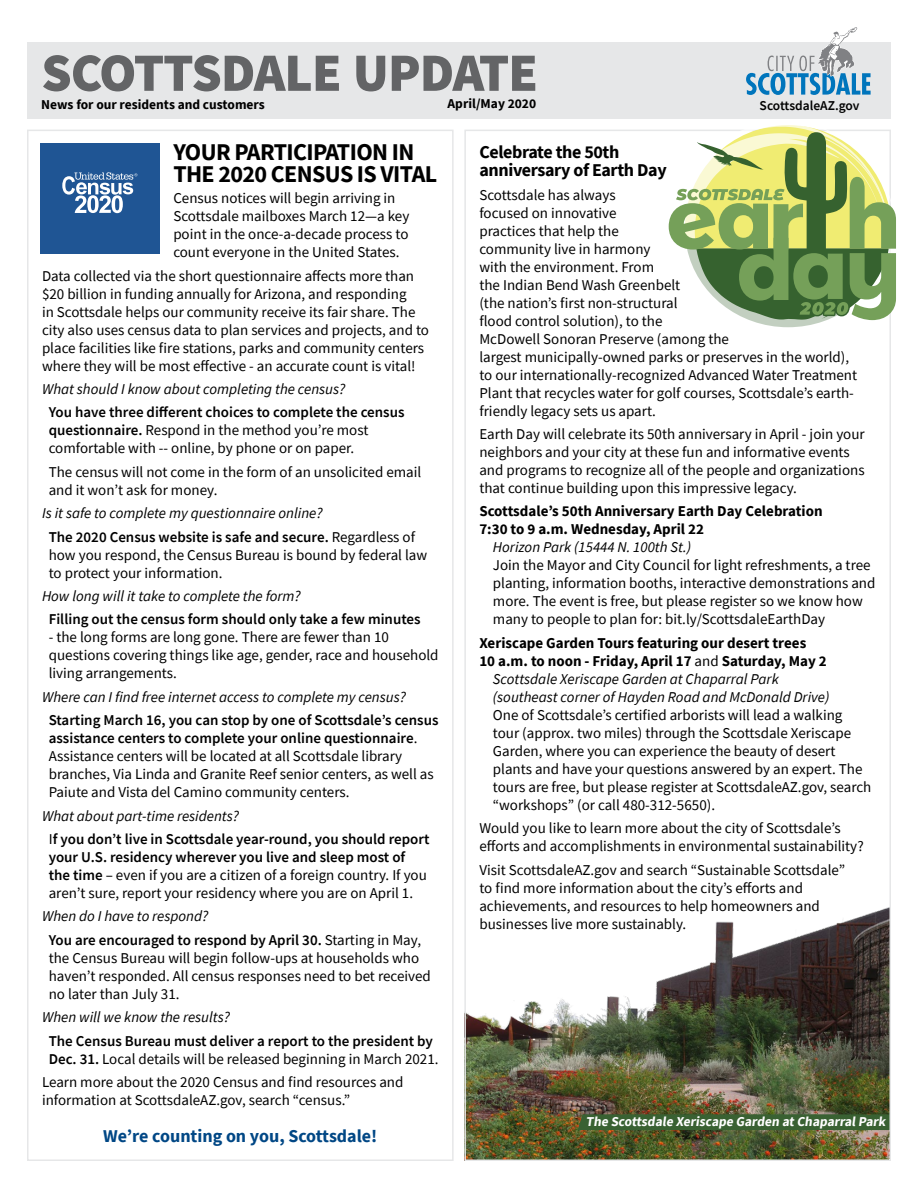
<style>
.page{position:relative;width:918px;height:1188px;background:#fff}
.page>*{position:absolute;margin:0;border:0;box-sizing:border-box;transform-origin:0 0}
.t1{font:900 54px "Source Sans Pro";letter-spacing:-.02em;color:#636466}
.t2{font:700 24px/22.5px "Source Sans Pro";letter-spacing:-.025em;color:#000}
.t3{font:700 18px/18px "Source Sans Pro";letter-spacing:-.02em;color:#000}
.t4{font:700 18px "Source Sans Pro";color:#004785}
.t5{font:15px/18px "Source Sans Pro";color:#000}
.t6{font:italic 15px/23.4px "Source Sans Pro";color:#000}
.t7{font:600 15px/23.4px "Source Sans Pro";color:#000}
.t8{font:700 15px/18px "Source Sans Pro";color:#000}
.t9{font:700 13.5px "Source Sans Pro";color:#000}
.t10{font:700 13.5px "Source Sans Pro";color:#fff}
.t11{font:600 13.5px "Source Sans Pro";letter-spacing:-.005em;color:#000}
.s1{font-weight:600}
.s2{font-weight:600;font-style:normal}
.s3{font-style:normal}
.s4{font-weight:400;font-style:italic}
.s5{font-weight:400}
</style>
<div class="page">
<div style="left:27px;top:42px;width:864px;height:77px;background:#e6e7e8"></div>
<svg style="left:746px;top:27px;width:125px;height:68px"></svg>
<img style="left:467px;top:907px;width:421px;height:251px">
<div style="left:578px;top:1114px;width:310px;height:16px;background:#396132"></div>
<div style="left:40px;top:143px;width:120px;height:111px;background:#1f5594"></div>
<svg style="left:62px;top:172px;width:75px;height:41px"></svg>
<svg style="left:669px;top:125px;width:227px;height:210px"></svg>
<h1 class="t1" style="left:41px;top:36px;width:498px">SCOTTSDALE UPDATE</h1>
<p class="t9" style="left:41px;top:95px;width:225px">News for our residents and customers</p>
<p class="t11" style="left:760px;top:97px;width:101px">ScottsdaleAZ.gov</p>
<p class="t9" style="left:448px;top:94px;width:90px">April/May 2020</p>
<h2 class="t2" style="left:173px;top:140px;width:265px">YOUR PARTICIPATION IN<br>THE 2020 CENSUS IS VITAL</h2>
<p class="t5" style="left:173px;top:189px;width:238px">Census notices will begin arriving in Scottsdale mailboxes March 12—a key point in the once-a-decade process to count everyone in the United States.</p>
<p class="t5" style="left:42px;top:266px;width:389px">Data collected via the short questionnaire affects more than $20 billion in funding annually for Arizona, and responding<br>in Scottsdale helps our community receive its fair share. The city also uses census data to plan services and projects, and to place facilities like fire stations, parks and community centers where they will be most effective - an accurate count is vital!</p>
<p class="t6" style="left:42px;top:377px;width:305px">What should I know about completing the census?</p>
<p class="t5" style="left:49px;top:403px;width:357px"><span class="s1">You have three different choices to complete the census questionnaire.</span> Respond in the method you’re most comfortable with -- online, by phone or on paper.</p>
<p class="t5" style="left:49px;top:463px;width:374px">The census will not come in the form of an unsolicited email and it won’t ask for money.</p>
<p class="t6" style="left:49px;top:501px;width:368px;text-indent:-7px">Is it safe to complete my questionnaire online?<br><span class="s2">The 2020 Census website is safe and secure.</span> <span class="s3">Regardless of</span></p>
<p class="t5" style="left:49px;top:545px;width:380px">how you respond, the Census Bureau is bound by federal law to protect your information.</p>
<p class="t6" style="left:42px;top:584px;width:260px">How long will it take to complete the form?</p>
<p class="t7" style="left:49px;top:607px;width:373px">Filling out the census form should only take a few minutes</p>
<p class="t5" style="left:49px;top:628px;width:391px">- the long forms are long gone. There are fewer than 10 questions covering things like age, gender, race and household living arrangements.</p>
<p class="t6" style="left:42px;top:685px;width:365px">Where can I find free internet access to complete my census?</p>
<p class="t5" style="left:49px;top:711px;width:391px"><span class="s1">Starting March 16, you can stop by one of Scottsdale’s census assistance centers to complete your online questionnaire</span>.<br>Assistance centers will be located at all Scottsdale library branches, Via Linda and Granite Reef senior centers, as well as Paiute and Vista del Camino community centers.</p>
<p class="t7" style="left:49px;top:804px;width:382px;text-indent:-7px"><span class="s4">What about part-time residents?<br></span><span class="s5">I</span>f you don’t live in Scottsdale year-round, you should report</p>
<p class="t5" style="left:49px;top:848px;width:380px"><span class="s1">your U.S. residency wherever you live and sleep most of the time</span> – even if you are a citizen of a foreign country. If you aren’t sure, report your residency where you are on April 1.</p>
<p class="t7" style="left:49px;top:904px;width:374px;text-indent:-7px"><span class="s4">When do I have to respond?<br></span>You are encouraged to respond by April 30. <span class="s5">Starting in May,</span></p>
<p class="t5" style="left:49px;top:949px;width:384px">the Census Bureau will begin follow-ups at households who haven’t responded. All census responses need to bet received no later than July 31.</p>
<p class="t6" style="left:42px;top:1005px;width:189px">When will we know the results?</p>
<p class="t7" style="left:49px;top:1031px;width:391px;line-height:18px">The Census Bureau must deliver a report to the president by<br>Dec. 31. <span class="s5">Local details will be released beginning in March 2021.</span></p>
<p class="t5" style="left:42px;top:1073px;width:363px">Learn more about the 2020 Census and find resources and information at ScottsdaleAZ.gov, search “census.”</p>
<p class="t4" style="left:103px;top:1124px;width:276px">We’re counting on you, Scottsdale!</p>
<p class="t3" style="left:479px;top:143px;width:189px">Celebrate the 50th anniversary of Earth Day</p>
<p class="t5" style="left:479px;top:185px;width:379px">Scottsdale has always<br>focused on innovative<br>practices that help the<br>community live in harmony<br>with the environment. From<br>the Indian Bend Wash Greenbelt<br>(the nation’s first non-structural<br>flood control solution), to the<br>McDowell Sonoran Preserve (among the<br>largest municipally-owned parks or preserves in the world), to our internationally-recognized Advanced Water Treatment Plant that recycles water for golf courses, Scottsdale’s earth&shy;friendly legacy sets us apart.</p>
<p class="t5" style="left:479px;top:425px;width:387px">Earth Day will celebrate its 50th anniversary in April - join your neighbors and your city at these fun and informative events and programs to recognize all of the people and organizations that continue building upon this impressive legacy.</p>
<p class="t8" style="left:479px;top:502px;width:345px">Scottsdale’s 50th Anniversary Earth Day Celebration<br>7:30 to 9 a.m. Wednesday, April 22</p>
<p class="t6" style="left:493px;top:535px;width:200px">Horizon Park (15444 N. 100th St.)</p>
<p class="t5" style="left:493px;top:556px;width:384px">Join the Mayor and City Council for light refreshments, a tree planting, information booths, interactive demonstrations and more. The event is free, but please register so we know how many to people to plan for: bit.ly/ScottsdaleEarthDay</p>
<p class="t8" style="left:479px;top:633px;width:328px">Xeriscape Garden Tours featuring our desert trees</p>
<p class="t8" style="left:479px;top:651px;width:349px">10 a.m. to noon - Friday, April 17 <span class="s5">and</span> Saturday, May 2</p>
<p class="t6" style="left:493px;top:667px;width:287px">Scottsdale Xeriscape Garden at Chaparral Park</p>
<p class="t6" style="left:493px;top:685px;width:338px">(southeast corner of Hayden Road and McDonald Drive)</p>
<p class="t5" style="left:493px;top:706px;width:380px">One of Scottsdale’s certified arborists will lead a walking tour (approx. two miles) through the Scottsdale Xeriscape Garden, where you can experience the beauty of desert plants and have your questions answered by an expert. The tours are free, but please register at ScottsdaleAZ.gov, search “workshops” (or call 480-312-5650).</p>
<p class="t5" style="left:479px;top:819px;width:386px">Would you like to learn more about the city of Scottsdale’s efforts and accomplishments in environmental sustainability?</p>
<p class="t5" style="left:479px;top:860px;width:367px">Visit ScottsdaleAZ.gov and search “Sustainable Scottsdale” to find more information about the city’s efforts and achievements, and resources to help homeowners and businesses live more sustainably.</p>
<p class="t10" style="left:586px;top:1112px;width:304px">The Scottsdale Xeriscape Garden at ChaparralPark</p>
</div>
